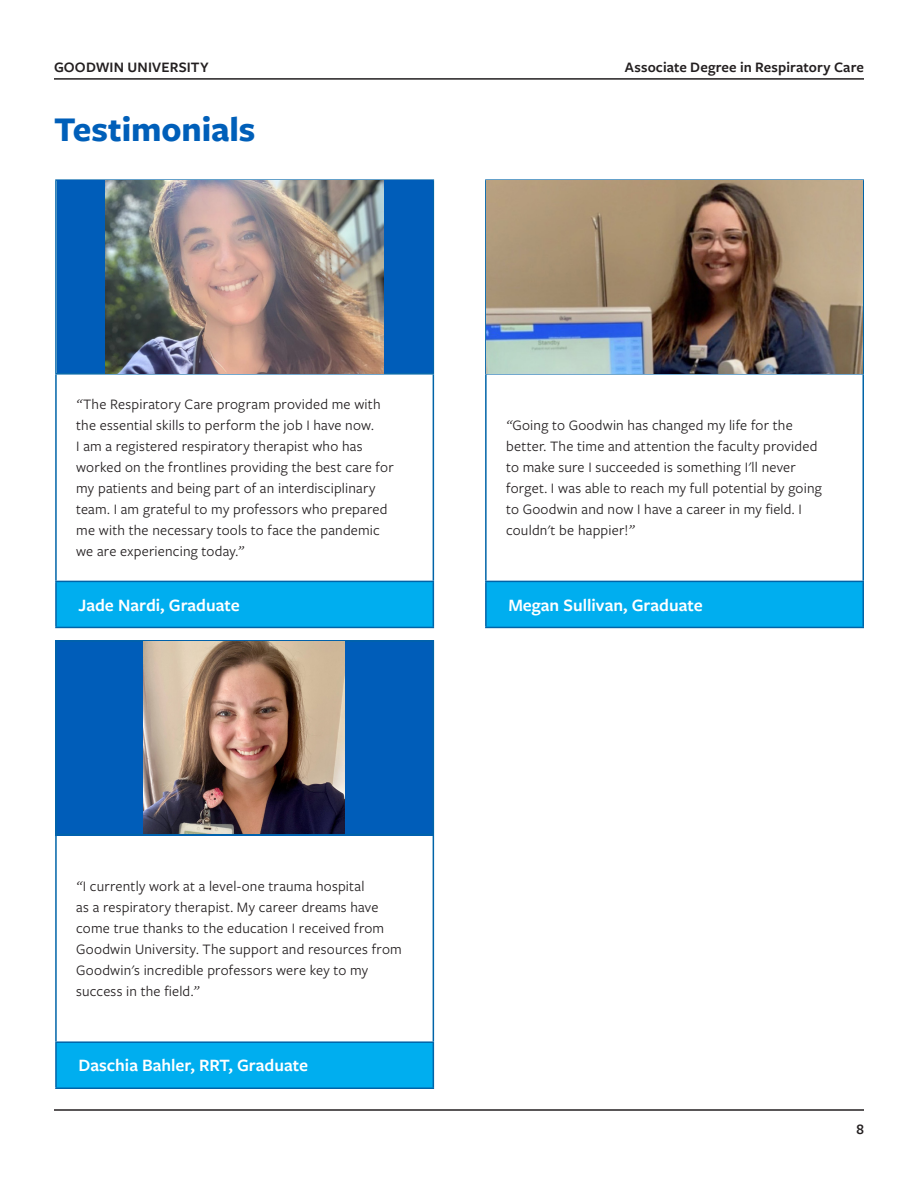
<style>
.page{position:relative;width:918px;height:1188px;background:#fff}
.page>*{position:absolute;margin:0;border:0;box-sizing:border-box;transform-origin:0 0}
.Headers{font:700 36px "Freight Sans Pro";color:#005fb9}
.Testimonials_Names{font:600 18px "Freight Sans Pro";color:#fff}
.Testimonials_Quotes{font:15px/21px "Freight Sans Pro";letter-spacing:.015em;color:#231f20}
.t1{font:600 15px "Freight Sans Pro";letter-spacing:.01em;color:#231f20}
.s1{font-style:italic}
</style>
<div class="page">
<hr style="left:54px;top:78px;width:810px;height:2px;background:#231f20">
<hr style="left:54px;top:1109px;width:810px;height:2px;background:#231f20">
<div style="left:55px;top:640px;width:379px;height:195px;background:#005db9"></div>
<div style="left:56px;top:581px;width:377px;height:46px;background:#00aeef"></div>
<hr style="left:55px;top:179px;width:379px;height:2px;background:#0064a8">
<hr style="left:55px;top:181px;width:2px;height:192px;background:#0064a8">
<hr style="left:55px;top:373px;width:379px;height:2px;background:#0064a8">
<hr style="left:55px;top:375px;width:2px;height:206px;background:#0064a8">
<hr style="left:55px;top:581px;width:379px;height:1px;background:#0064a8">
<hr style="left:55px;top:582px;width:2px;height:45px;background:#0064a8">
<hr style="left:55px;top:627px;width:379px;height:1px;background:#0064a8">
<hr style="left:433px;top:181px;width:1px;height:192px;background:#0064a8">
<hr style="left:433px;top:375px;width:1px;height:206px;background:#0064a8">
<hr style="left:433px;top:582px;width:1px;height:45px;background:#0064a8">
<div style="left:57px;top:181px;width:376px;height:192px;background:#005db9"></div>
<img style="left:106px;top:181px;width:278px;height:192px">
<div style="left:56px;top:1042px;width:377px;height:46px;background:#00aeef"></div>
<hr style="left:55px;top:640px;width:379px;height:2px;background:#0064a8">
<hr style="left:55px;top:642px;width:2px;height:192px;background:#0064a8">
<hr style="left:55px;top:834px;width:379px;height:1px;background:#0064a8">
<hr style="left:55px;top:835px;width:2px;height:206px;background:#0064a8">
<hr style="left:55px;top:1041px;width:379px;height:2px;background:#0064a8">
<hr style="left:55px;top:1043px;width:2px;height:45px;background:#0064a8">
<hr style="left:55px;top:1088px;width:379px;height:1px;background:#0064a8">
<hr style="left:433px;top:642px;width:1px;height:192px;background:#0064a8">
<hr style="left:433px;top:835px;width:1px;height:206px;background:#0064a8">
<hr style="left:433px;top:1043px;width:1px;height:45px;background:#0064a8">
<img style="left:143px;top:642px;width:202px;height:192px">
<div style="left:486px;top:581px;width:377px;height:46px;background:#00aeef"></div>
<hr style="left:485px;top:179px;width:379px;height:2px;background:#0064a8">
<hr style="left:485px;top:181px;width:2px;height:192px;background:#0064a8">
<hr style="left:485px;top:373px;width:379px;height:2px;background:#0064a8">
<hr style="left:485px;top:375px;width:2px;height:206px;background:#0064a8">
<hr style="left:485px;top:581px;width:379px;height:1px;background:#0064a8">
<hr style="left:485px;top:582px;width:2px;height:45px;background:#0064a8">
<hr style="left:485px;top:627px;width:379px;height:1px;background:#0064a8">
<hr style="left:862px;top:181px;width:2px;height:192px;background:#0064a8">
<hr style="left:862px;top:375px;width:2px;height:206px;background:#0064a8">
<hr style="left:862px;top:582px;width:2px;height:45px;background:#0064a8">
<img style="left:487px;top:181px;width:375px;height:192px">
<p class="t1" style="left:54px;top:57px;width:156px">GOODWIN UNIVERSITY</p>
<p class="Headers" style="left:54px;top:105px;width:203px">Testimonials</p>
<p class="Testimonials_Quotes" style="left:76px;top:393px;width:319px"><span class="s1">“</span>The Respiratory Care program provided me with the essential skills to perform the job I have now.<br>I am a registered respiratory therapist who has worked on the frontlines providing the best care for my patients and being part of an interdisciplinary team. I am grateful to my professors who prepared me with the necessary tools to face the pandemic we are experiencing today.<span class="s1">”</span></p>
<p class="Testimonials_Names" style="left:78px;top:593px;width:163px">Jade Nardi, Graduate</p>
<p class="t1" style="left:625px;top:57px;width:241px">Associate Degree in Respiratory Care</p>
<p class="Testimonials_Quotes" style="left:506px;top:414px;width:317px"><span class="s1">“</span>Going to Goodwin has changed my life for the better. The time and attention the faculty provided to make sure I succeeded is something I'll never forget. I was able to reach my full potential by going to Goodwin and now I have a career in my field. I couldn't be happier!<span class="s1">”</span></p>
<p class="Testimonials_Names" style="left:508px;top:593px;width:196px">Megan Sullivan, Graduate</p>
<p class="Testimonials_Quotes" style="left:76px;top:875px;width:327px"><span class="s1">“</span>I currently work at a level-one trauma hospital<br>as a respiratory therapist. My career dreams have come true thanks to the education I received from Goodwin University. The support and resources from Goodwin's incredible professors were key to my success in the field.<span class="s1">”</span></p>
<p class="Testimonials_Names" style="left:78px;top:1053px;width:231px">Daschia Bahler, RRT, Graduate</p>
<p class="t1" style="left:856px;top:1119px;width:9px">8</p>
</div>
